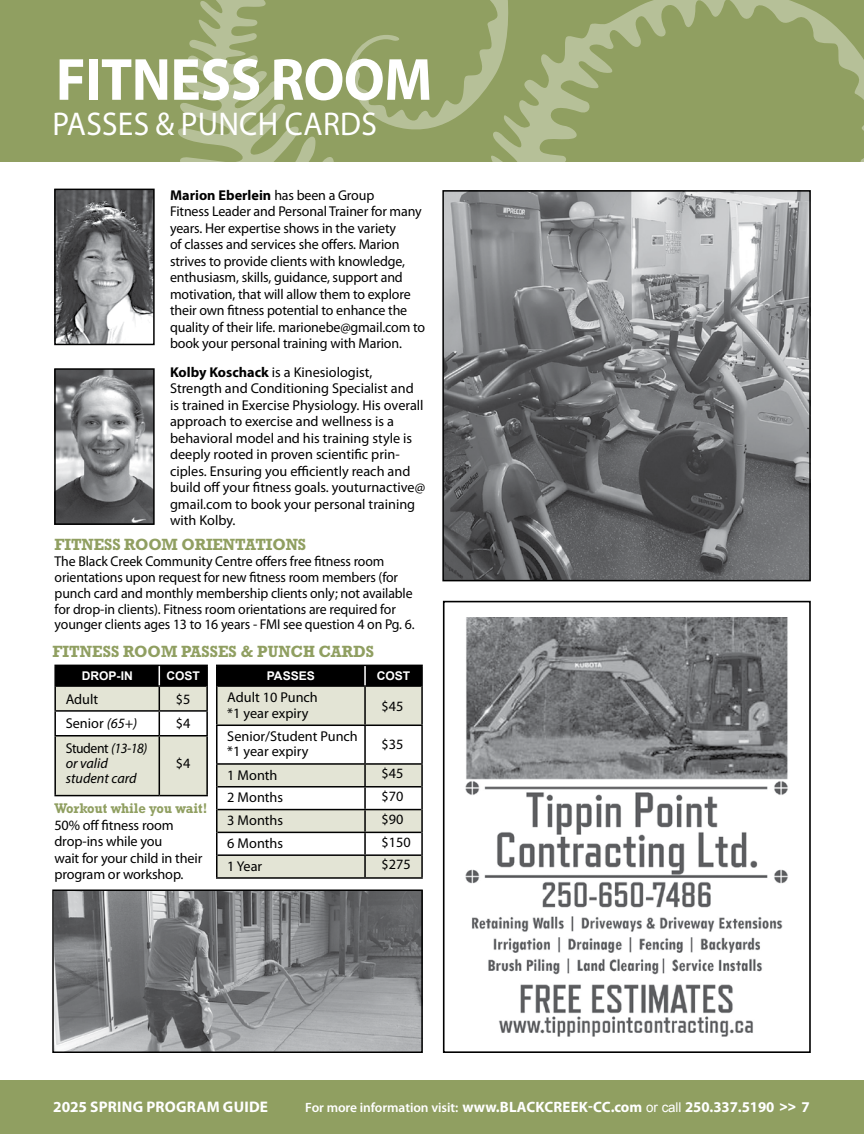
<style>
.page{position:relative;width:864px;height:1134px;background:#fff}
.page>*{position:absolute;margin:0;border:0;box-sizing:border-box;transform-origin:0 0}
.t1{font:700 60px "Myriad Pro";letter-spacing:-.01em;color:#fff;scale:.95 1}
.t2{font:33px "Myriad Pro";letter-spacing:.01em;color:#fff;scale:.95 1}
.t3{font:700 16.5px "Rockwell Std";letter-spacing:-.01em;color:#909f61;scale:.95 1}
.t4{font:700 15.3px "Myriad Pro";letter-spacing:.015em;color:#fff}
.t5{font:700 15px "Myriad Pro";letter-spacing:-.005em;color:#fff}
.t6{font:14.25px/16.5px "Myriad Pro";letter-spacing:-.01em;color:#000}
.t7{font:italic 14.25px/15px "Myriad Pro";color:#000;scale:.96 1}
.t8{font:700 14.25px "Rockwell Std";color:#909f61;scale:.92 1}
.t9{font:700 12px "Arial";color:#fff}
.s1{font-weight:700}
.s2{font-style:italic}
.s3{font-style:normal}
.s4{font-weight:600;font-size:13.5px}
.s5{font-family:"Arial";font-weight:400;font-size:13.5px}
.s6{font-family:"Arial";font-size:14.25px}
</style>
<div class="page">
<div style="left:0;top:1080px;width:864px;height:54px;background:#909f61"></div>
<div style="left:0;top:0;width:178px;height:162px;background:#909f61"></div>
<svg style="left:510px;top:0;width:354px;height:162px;background:#96a46a"></svg>
<svg style="left:178px;top:0;width:332px;height:162px;background:#98a66d"></svg>
<hr style="left:54px;top:665px;width:105px;height:1px;background:#000">
<hr style="left:159px;top:665px;width:49px;height:1px;background:#000">
<hr style="left:54px;top:666px;width:2px;height:20px;background:#000">
<hr style="left:54px;top:686px;width:2px;height:24px;background:#000">
<hr style="left:206px;top:686px;width:2px;height:24px;background:#000">
<hr style="left:54px;top:737px;width:2px;height:58px;background:#000">
<hr style="left:206px;top:737px;width:2px;height:58px;background:#000">
<hr style="left:54px;top:710px;width:105px;height:2px;background:#000">
<hr style="left:159px;top:710px;width:49px;height:2px;background:#000">
<hr style="left:54px;top:735px;width:105px;height:2px;background:#000">
<hr style="left:159px;top:735px;width:49px;height:2px;background:#000">
<hr style="left:54px;top:795px;width:105px;height:1px;background:#000">
<hr style="left:159px;top:795px;width:49px;height:1px;background:#000">
<hr style="left:54px;top:712px;width:2px;height:23px;background:#000">
<hr style="left:206px;top:712px;width:2px;height:23px;background:#000">
<hr style="left:206px;top:666px;width:2px;height:20px;background:#000">
<svg style="left:55px;top:665px;width:152px;height:131px"></svg>
<div style="left:218px;top:687px;width:203px;height:190px;background:#e3e4d5"></div>
<svg style="left:218px;top:726px;width:203px;height:128px"></svg>
<hr style="left:216px;top:665px;width:149px;height:1px;background:#000">
<hr style="left:365px;top:665px;width:58px;height:1px;background:#000">
<hr style="left:216px;top:666px;width:2px;height:20px;background:#000">
<hr style="left:218px;top:685px;width:147px;height:2px;background:#000">
<hr style="left:365px;top:685px;width:56px;height:2px;background:#000">
<hr style="left:216px;top:686px;width:2px;height:39px;background:#000">
<hr style="left:364px;top:687px;width:2px;height:38px;background:#000">
<hr style="left:421px;top:686px;width:2px;height:39px;background:#000">
<hr style="left:216px;top:765px;width:2px;height:22px;background:#000">
<hr style="left:364px;top:765px;width:2px;height:21px;background:#000">
<hr style="left:421px;top:765px;width:2px;height:22px;background:#000">
<hr style="left:216px;top:787px;width:2px;height:23px;background:#000">
<hr style="left:364px;top:788px;width:2px;height:21px;background:#000">
<hr style="left:421px;top:787px;width:2px;height:23px;background:#000">
<hr style="left:216px;top:810px;width:2px;height:22px;background:#000">
<hr style="left:364px;top:810px;width:2px;height:22px;background:#000">
<hr style="left:421px;top:810px;width:2px;height:22px;background:#000">
<hr style="left:216px;top:832px;width:2px;height:23px;background:#000">
<hr style="left:364px;top:833px;width:2px;height:21px;background:#000">
<hr style="left:421px;top:832px;width:2px;height:23px;background:#000">
<hr style="left:216px;top:855px;width:2px;height:22px;background:#000">
<hr style="left:364px;top:856px;width:2px;height:21px;background:#000">
<hr style="left:421px;top:855px;width:2px;height:22px;background:#000">
<hr style="left:216px;top:725px;width:149px;height:1px;background:#000">
<hr style="left:365px;top:725px;width:58px;height:1px;background:#000">
<hr style="left:216px;top:763px;width:149px;height:2px;background:#000">
<hr style="left:365px;top:763px;width:58px;height:2px;background:#000">
<hr style="left:218px;top:786px;width:147px;height:2px;background:#000">
<hr style="left:365px;top:786px;width:56px;height:2px;background:#000">
<hr style="left:218px;top:809px;width:147px;height:1px;background:#000">
<hr style="left:365px;top:809px;width:56px;height:1px;background:#000">
<hr style="left:218px;top:832px;width:147px;height:1px;background:#000">
<hr style="left:365px;top:832px;width:56px;height:1px;background:#000">
<hr style="left:218px;top:854px;width:147px;height:2px;background:#000">
<hr style="left:365px;top:854px;width:56px;height:2px;background:#000">
<hr style="left:216px;top:877px;width:149px;height:2px;background:#000">
<hr style="left:365px;top:877px;width:58px;height:2px;background:#000">
<hr style="left:216px;top:726px;width:2px;height:37px;background:#000">
<hr style="left:364px;top:726px;width:2px;height:37px;background:#000">
<hr style="left:421px;top:726px;width:2px;height:37px;background:#000">
<hr style="left:421px;top:666px;width:2px;height:20px;background:#000">
<div style="left:218px;top:666px;width:203px;height:20px;background:#000"></div>
<img style="left:57px;top:192px;width:95px;height:150px">
<div style="left:54px;top:189px;width:101px;height:156px;border:2px solid #000"></div>
<img style="left:465px;top:618px;width:323px;height:418px">
<div style="left:443px;top:601px;width:368px;height:452px;border:2px solid #000"></div>
<img style="left:57px;top:371px;width:95px;height:151px">
<div style="left:54px;top:368px;width:101px;height:157px;border:2px solid #000"></div>
<img style="left:445px;top:193px;width:363px;height:385px">
<div style="left:442px;top:190px;width:369px;height:391px;border:2px solid #000"></div>
<img style="left:55px;top:893px;width:365px;height:157px">
<div style="left:52px;top:890px;width:371px;height:163px;border:2px solid #000"></div>
<h1 class="t1" style="left:56px;top:40px;width:398px">FITNESS ROOM</h1>
<h2 class="t2" style="left:53px;top:104px;width:343px">PASSES &amp; PUNCH CARDS</h2>
<p class="t6" style="left:170px;top:186px;width:256px"><span class="s1">Marion Eberlein</span> has been a Group<br>Fitness Leader and Personal Trainer for many years. Her expertise shows in the variety<br>of classes and services she offers. Marion strives to provide clients with knowledge, enthusiasm, skills, guidance, support and motivation, that will allow them to explore their own fitness potential to enhance the quality of their life. marionebe@gmail.com to book your personal training with Marion.</p>
<p class="t6" style="left:170px;top:363px;width:257px"><span class="s1">Kolby Koschack</span> is a Kinesiologist, Strength and Conditioning Specialist and is trained in Exercise Physiology. His overall approach to exercise and wellness is a behavioral model and his training style is deeply rooted in proven scientific prin&shy;ciples. Ensuring you efficiently reach and build off your fitness goals. youturnactive@ gmail.com to book your personal training with Kolby.</p>
<p class="t3" style="left:55px;top:534px;width:266px">FITNESS ROOM ORIENTATIONS</p>
<p class="t6" style="left:55px;top:553px;width:361px;line-height:15.8px">The Black Creek Community Centre offers free fitness room orientations upon request for new fitness room members (for punch card and monthly membership clients only; not available for drop-in clients). Fitness room orientations are required for younger clients ages 13 to 16 years - FMI see question 4 on Pg. 6.</p>
<p class="t3" style="left:52px;top:642px;width:340px">FITNESS ROOM PASSES &amp; PUNCH CARDS</p>
<p class="t9" style="left:82px;top:668px;width:53px">DROP-IN</p>
<p class="t9" style="left:166px;top:668px;width:35px">COST</p>
<p class="t6" style="left:66px;top:691px;width:34px">Adult</p>
<p class="t6" style="left:176px;top:691px;width:16px">$5</p>
<p class="t6" style="left:66px;top:714px;width:73px">Senior <span class="s2">(65+)</span></p>
<p class="t6" style="left:176px;top:714px;width:16px">$4</p>
<p class="t7" style="left:66px;top:741px;width:87px"><span class="s3">Student</span> (13-18) or valid student card</p>
<p class="t6" style="left:176px;top:755px;width:16px">$4</p>
<p class="t8" style="left:54px;top:800px;width:168px">Workout while you wait!</p>
<p class="t6" style="left:54px;top:817px;width:150px">50% off fitness room drop-ins while you<br>wait for your child in their program or workshop.</p>
<p class="t9" style="left:267px;top:668px;width:50px">PASSES</p>
<p class="t9" style="left:377px;top:668px;width:35px">COST</p>
<p class="t6" style="left:227px;top:689px;width:92px;line-height:15.8px">Adult 10 Punch *1 year expiry</p>
<p class="t6" style="left:382px;top:698px;width:23px">$45</p>
<p class="t6" style="left:227px;top:729px;width:132px;line-height:15px">Senior/Student Punch *1 year expiry</p>
<p class="t6" style="left:382px;top:736px;width:23px">$35</p>
<p class="t6" style="left:227px;top:766px;width:52px">1 Month</p>
<p class="t6" style="left:382px;top:765px;width:23px">$45</p>
<p class="t6" style="left:227px;top:789px;width:57px">2 Months</p>
<p class="t6" style="left:382px;top:788px;width:23px">$70</p>
<p class="t6" style="left:227px;top:812px;width:57px">3 Months</p>
<p class="t6" style="left:382px;top:810px;width:23px">$90</p>
<p class="t6" style="left:227px;top:835px;width:57px">6 Months</p>
<p class="t6" style="left:382px;top:833px;width:31px">$150</p>
<p class="t6" style="left:227px;top:858px;width:36px">1 Year</p>
<p class="t6" style="left:382px;top:856px;width:31px">$275</p>
<p class="t4" style="left:53px;top:1097px;width:216px">2025 SPRING PROGRAM GUIDE</p>
<p class="t5" style="left:305px;top:1098px;width:506px"><span class="s4">For more information visit:</span> www.BLACKCREEK-CC.com <span class="s5">or call</span> 250.337.5190 <span class="s6">&gt;&gt;</span> 7</p>
</div>
